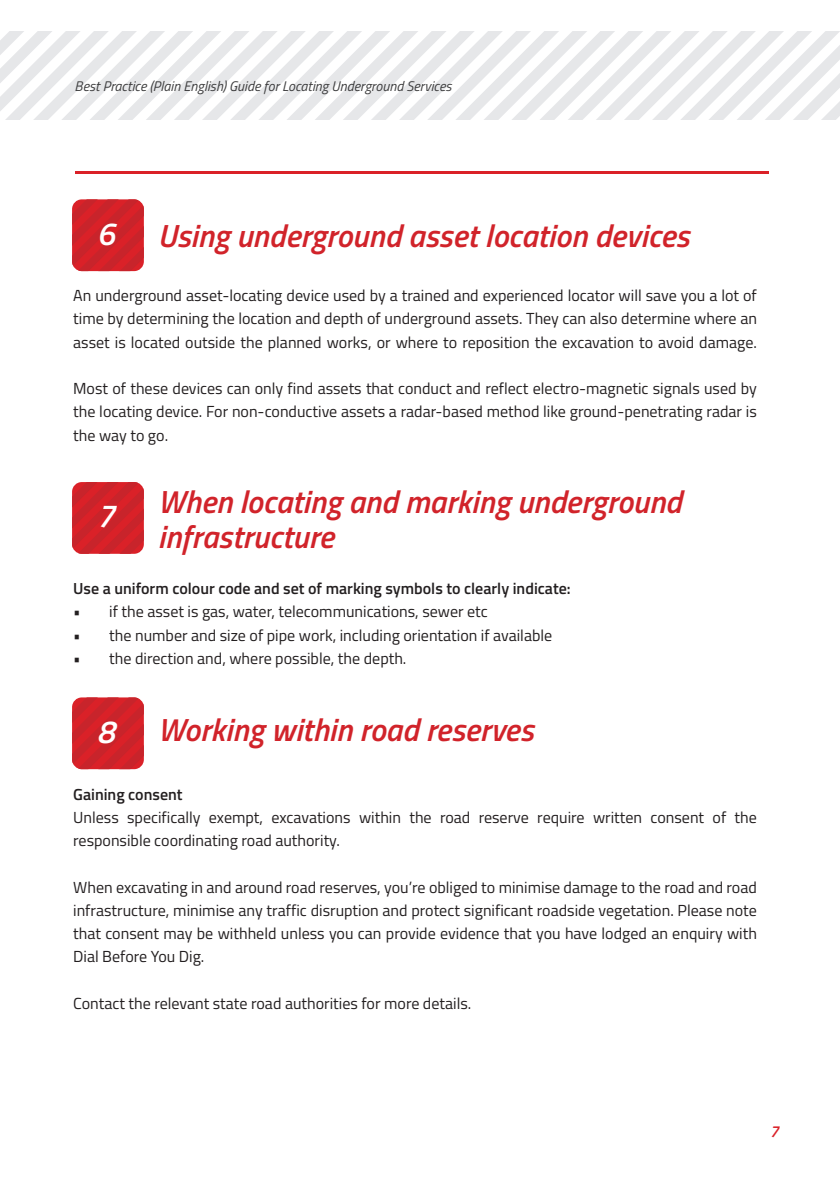
<style>
.page{position:relative;width:840px;height:1191px;background:#fff}
.page>*{position:absolute;margin:0;border:0;box-sizing:border-box;transform-origin:0 0}
.t1{font:italic 600 32px/34.4px "Titillium Web";color:#d1232a}
.t2{font:italic 600 32px "Titillium Web";color:#fff}
.t3{font:16px/23.2px "Titillium Web";color:#231f20;text-align:justify}
.t4{font:600 16px "Titillium Web";color:#231f20}
.t5{font:italic 600 16px "Titillium Web";color:#da2128}
.t6{font:italic 14px "Titillium Web";color:#3e3e3f}
</style>
<div class="page">
<hr style="left:75px;top:171px;width:693px;height:2px;background:#da2128">
<svg style="left:0;top:31px;width:549px;height:88px;fill:#e7e8ea"></svg>
<svg style="left:549px;top:31px;width:290px;height:88px"></svg>
<svg style="left:72px;top:199px;width:72px;height:72px"></svg>
<svg style="left:72px;top:482px;width:72px;height:72px"></svg>
<svg style="left:72px;top:697px;width:72px;height:72px"></svg>
<p class="t6" style="left:75px;top:76px;width:378px">Best Practice (Plain English) Guide for Locating Underground Services</p>
<h1 class="t2" style="left:97px;top:209px;width:19px">6</h1>
<h1 class="t1" style="left:158px;top:217px;width:533px">Using underground asset location devices</h1>
<p class="t3" style="left:73px;top:283px;width:685px">An underground asset-locating device used by a trained and experienced locator will save you a lot of time by determining the location and depth of underground assets. They can also determine where an asset is located outside the planned works, or where to reposition the excavation to avoid damage.</p>
<p class="t3" style="left:73px;top:376px;width:684px">Most of these devices can only find assets that conduct and reflect electro-magnetic signals used by the locating device. For non-conductive assets a radar-based method like ground-penetrating radar is the way to go.</p>
<h1 class="t1" style="left:158px;top:483px;width:525px">When locating and marking underground infrastructure</h1>
<p class="t4" style="left:73px;top:576px;width:499px">Use a uniform colour code and set of marking symbols to clearly indicate:</p>
<p class="t3" style="left:73px;top:599px;width:416px">• if the asset is gas, water, telecommunications, sewer etc</p>
<p class="t3" style="left:73px;top:622px;width:480px">• the number and size of pipe work, including orientation if available</p>
<p class="t3" style="left:73px;top:646px;width:334px">• the direction and, where possible, the depth.</p>
<h1 class="t2" style="left:97px;top:492px;width:19px">7</h1>
<h1 class="t1" style="left:158px;top:711px;width:377px">Working within road reserves</h1>
<p class="t4" style="left:73px;top:782px;width:111px">Gaining consent</p>
<p class="t3" style="left:73px;top:805px;width:684px">Unless specifically exempt, excavations within the road reserve require written consent of the responsible coordinating road authority.</p>
<p class="t3" style="left:73px;top:874px;width:685px">When excavating in and around road reserves, you’re obliged to minimise damage to the road and road infrastructure, minimise any traffic disruption and protect significant roadside vegetation. Please note that consent may be withheld unless you can provide evidence that you have lodged an enquiry with Dial Before You Dig.</p>
<p class="t3" style="left:73px;top:990px;width:399px">Contact the relevant state road authorities for more details.</p>
<h1 class="t2" style="left:97px;top:707px;width:19px">8</h1>
<p class="t5" style="left:769px;top:1119px;width:10px">7</p>
</div>
